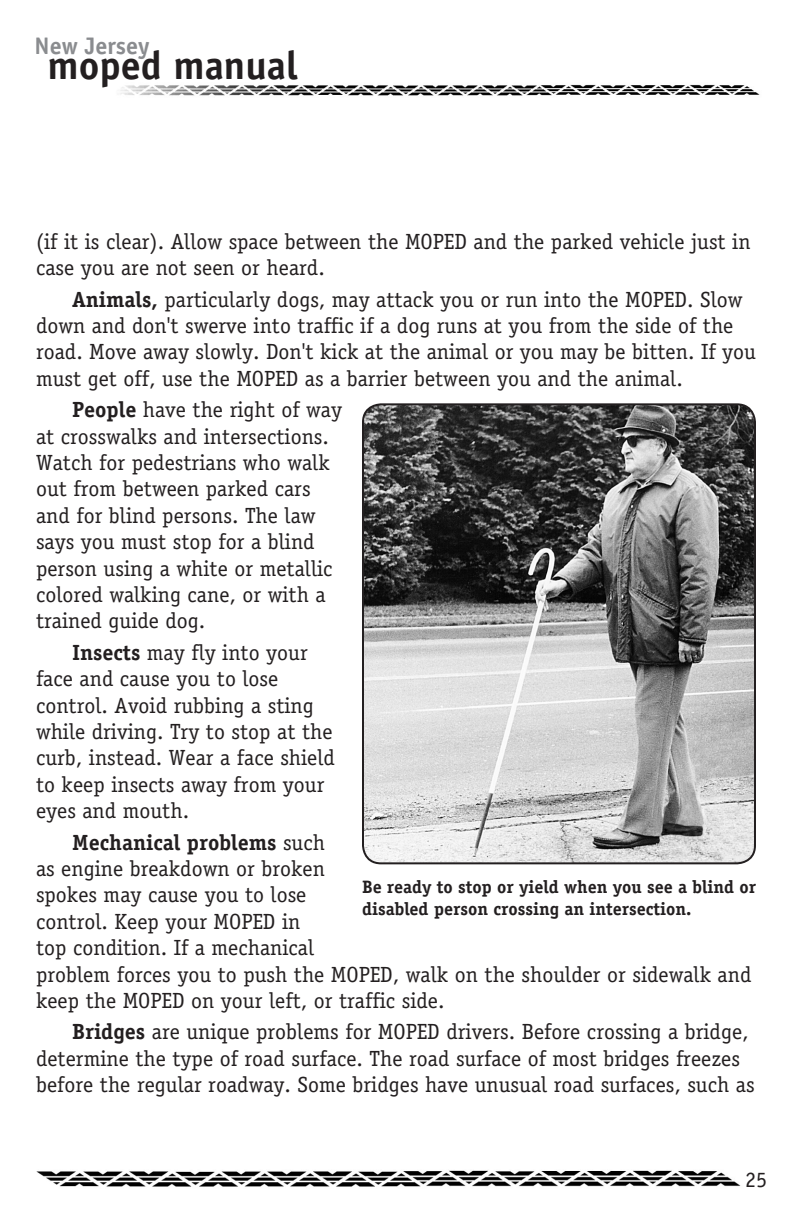
<style>
.page{position:relative;width:792px;height:1224px;background:#fff}
.page>*{position:absolute;margin:0;border:0;box-sizing:border-box;transform-origin:0 0}
.t1{font:700 40px "Officina Sans";color:#231f20}
.t2{font:700 24px "Officina Sans";color:#8a8c8f}
.t3{font:22px/26.4px "Officina Serif";color:#231f20}
.t4{font:700 18px/21.6px "Officina Serif";color:#231f20}
.s1{font-weight:700}
</style>
<div class="page">
<img style="left:62px;top:1170px;width:679px;height:17px">
<img style="left:120px;top:84px;width:640px;height:12px">
<svg style="left:36px;top:1171px;width:26px;height:16px"></svg>
<svg style="left:362px;top:403px;width:394px;height:460px;background:#8f8e8e"></svg>
<p class="t2" style="left:35px;top:32px;width:117px">New Jersey</p>
<h1 class="t1" style="left:48px;top:42px;width:252px">moped manual</h1>
<p class="t3" style="left:36px;top:228px;width:716px">(if it is clear). Allow space between the MOPED and the parked vehicle just in case you are not seen or heard.</p>
<p class="t3" style="left:36px;top:286px;width:721px;text-indent:36px"><span class="s1">Animals,</span> particularly dogs, may attack you or run into the MOPED. Slow down and don't swerve into traffic if a dog runs at you from the side of the road. Move away slowly. Don't kick at the animal or you may be bitten. If you must get off, use the MOPED as a barrier between you and the animal.</p>
<p class="t3" style="left:36px;top:396px;width:308px;text-indent:36px"><span class="s1">People</span> have the right of way at crosswalks and intersections.<br>Watch for pedestrians who walk out from between parked cars and for blind persons. The law says you must stop for a blind person using a white or metallic colored walking cane, or with a trained guide dog.</p>
<p class="t3" style="left:36px;top:639px;width:301px;text-indent:36px"><span class="s1">Insects</span> may fly into your face and cause you to lose control. Avoid rubbing a sting while driving. Try to stop at the curb, instead. Wear a face shield to keep insects away from your eyes and mouth.</p>
<p class="t3" style="left:36px;top:829px;width:717px;text-indent:36px"><span class="s1">Mechanical problems</span> such<br>as engine breakdown or broken<br>spokes may cause you to lose<br>control. Keep your MOPED in<br>top condition. If a mechanical<br>problem forces you to push the MOPED, walk on the shoulder or sidewalk and keep the MOPED on your left, or traffic side.</p>
<p class="t3" style="left:36px;top:1019px;width:720px;text-indent:36px"><span class="s1">Bridges</span> are unique problems for MOPED drivers. Before crossing a bridge, determine the type of road surface. The road surface of most bridges freezes before the regular roadway. Some bridges have unusual road surfaces, such as</p>
<p class="t4" style="left:362px;top:876px;width:396px">Be ready to stop or yield when you see a blind or disabled person crossing an intersection.</p>
<p class="t3" style="left:745px;top:1166px;width:24px">25</p>
</div>
